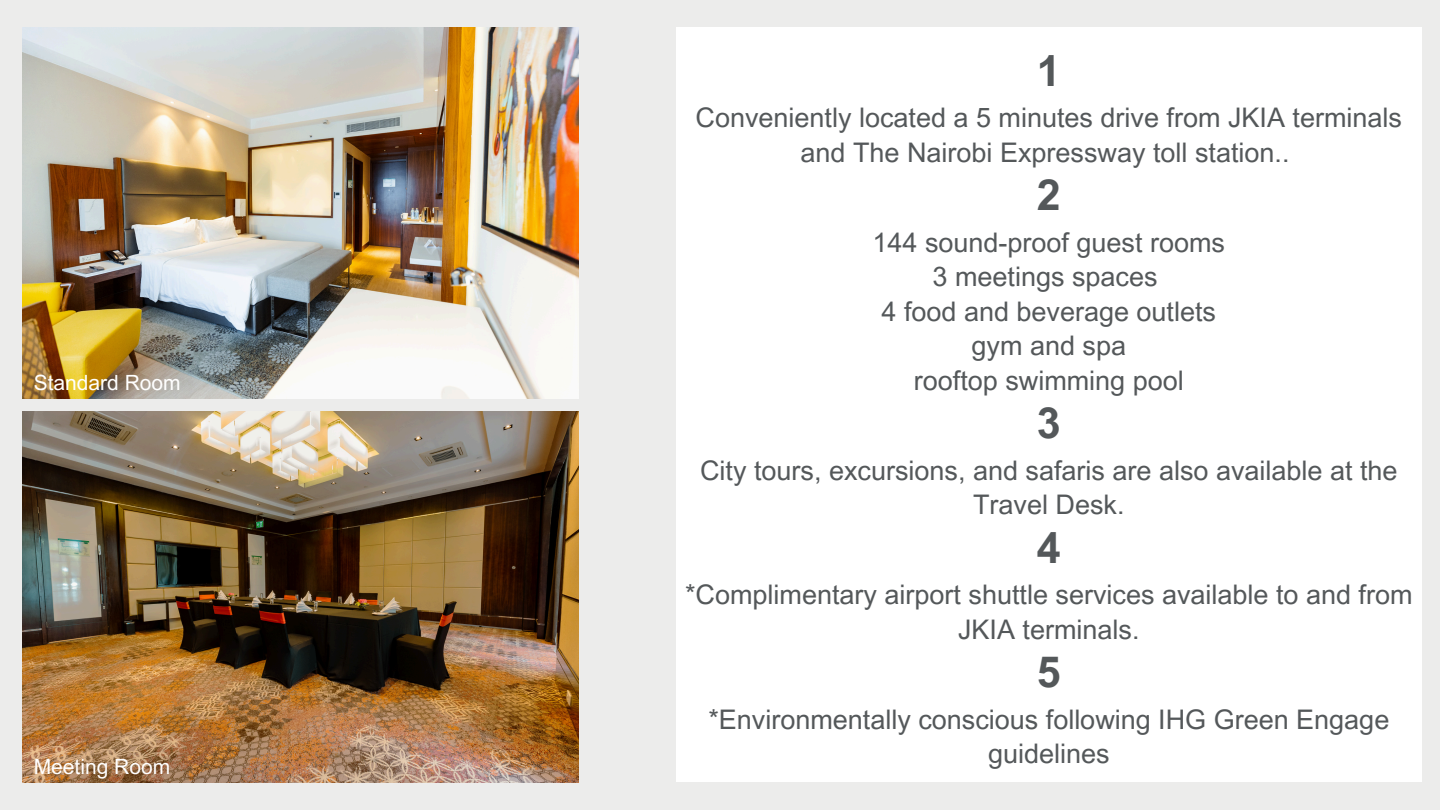
<style>
.page{position:relative;width:1440px;height:810px;background:#ececeb}
.page>*{position:absolute;margin:0;border:0;box-sizing:border-box;transform-origin:0 0}
.t1{font:700 43px "Arial MT Pro";color:#54585a}
.t2{font:27px/34.5px "Arial MT Pro";color:#54585a;text-align:center}
.t3{font:21px "Arial MT Pro";color:#fff}
</style>
<div class="page">
<div style="left:676px;top:28px;width:746px;height:754px;background:#fff"></div>
<img style="left:23px;top:28px;width:555px;height:370px">
<img style="left:23px;top:412px;width:555px;height:370px">
<p class="t3" style="left:34px;top:375px;width:148px">Standard Room</p>
<h1 class="t3" style="left:34px;top:759px;width:138px">Meeting Room</h1>
<p class="t1" style="left:1037px;top:55px;width:25px">1</p>
<p class="t2" style="left:696px;top:104px;width:708px">Conveniently located a 5 minutes drive from JKIA terminals and The Nairobi Expressway toll station..</p>
<p class="t1" style="left:1037px;top:179px;width:25px">2</p>
<p class="t2" style="left:873px;top:228px;width:354px">144 sound-proof guest rooms<br>3 meetings spaces<br>4 food and beverage outlets gym and spa<br>rooftop swimming pool</p>
<p class="t1" style="left:1037px;top:407px;width:25px">3</p>
<p class="t2" style="left:700px;top:456px;width:699px">City tours, excursions, and safaris are also available at the<br>Travel Desk.</p>
<p class="t1" style="left:1037px;top:532px;width:25px">4</p>
<p class="t2" style="left:685px;top:581px;width:729px">*Complimentary airport shuttle services available to and from<br>JKIA terminals.</p>
<p class="t1" style="left:1037px;top:656px;width:25px">5</p>
<p class="t2" style="left:708px;top:705px;width:682px">*Environmentally conscious following IHG Green Engage guidelines</p>
</div>
